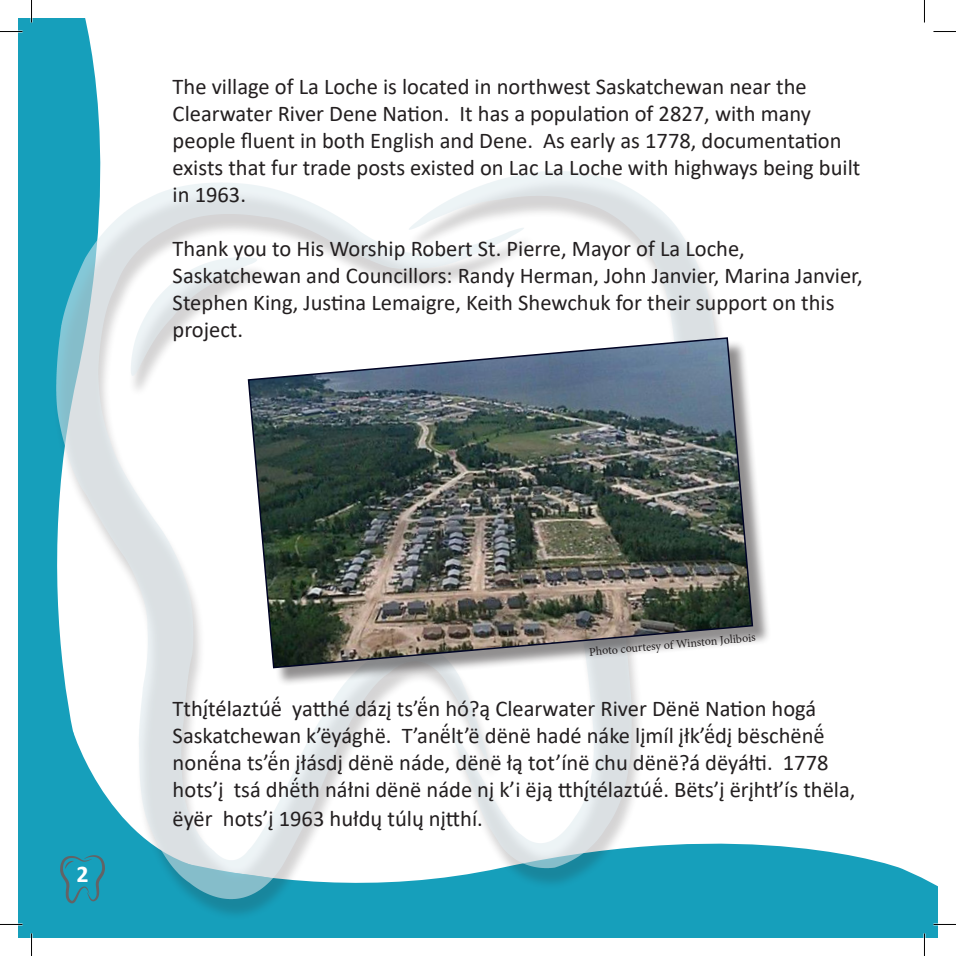
<style>
.page{position:relative;width:956px;height:956px;background:#fff}
.page>*{position:absolute;margin:0;border:0;box-sizing:border-box;transform-origin:0 0}
.t1{font:700 24px "Calibri";color:#fff}
.t2{font:22.5px/27px "Calibri";color:#231f20}
.t3{font:12px "Minion Pro";color:#231f20}
</style>
<div class="page">
<svg style="left:18px;top:18px;width:79px;height:78px;background:#25a5bf"></svg>
<svg style="left:877px;top:861px;width:60px;height:76px;background:#37acc4"></svg>
<img style="left:18px;top:96px;width:859px;height:841px">
<div style="left:250px;top:340px;width:521px;height:346px;background:#231f20;opacity:.5"></div>
<img style="left:247px;top:336px;width:506px;height:333px">
<div style="left:18px;top:845px;width:23px;height:92px;background:#169fbb"></div>
<hr style="left:0;top:923px;width:22px;height:2px;background:#fff">
<hr style="left:933px;top:923px;width:22px;height:2px;background:#fff">
<hr style="left:923px;top:933px;width:2px;height:22px;background:#fff">
<svg style="left:0;top:31px;width:22px;height:1px"></svg>
<svg style="left:933px;top:31px;width:22px;height:1px"></svg>
<svg style="left:31px;top:0;width:1px;height:22px"></svg>
<svg style="left:31px;top:933px;width:1px;height:22px"></svg>
<p class="t2" style="left:172px;top:72px;width:635px">The village of La Loche is located in northwest Saskatchewan near the</p>
<p class="t2" style="left:172px;top:99px;width:639px">Clearwater River Dene Nation. It has a population of 2827, with many</p>
<p class="t2" style="left:172px;top:126px;width:689px">people fluent in both English and Dene. As early as 1778, documentation exists that fur trade posts existed on Lac La Loche with highways being built in 1963.</p>
<p class="t2" style="left:172px;top:234px;width:573px">Thank you to His Worship Robert St. Pierre, Mayor of La Loche,</p>
<p class="t2" style="left:172px;top:261px;width:691px">Saskatchewan and Councillors: Randy Herman, John Janvier, Marina Janvier,<br>Stephen King, Justina Lemaigre, Keith Shewchuk for their support on this project.</p>
<p class="t1" style="left:76px;top:856px;width:14px">2</p>
<p class="t3" style="left:588px;top:643px;width:168px;rotate:-5deg">Photo courtesy of Winston Jolibois</p>
<p class="t2" style="left:172px;top:693px;width:645px">Tthıtélaztúë́ yatthé dázį ts’ë́n hó?ą Clearwater River Dënë Nation hogá</p>
<p class="t2" style="left:210px;top:693px;width:11px">̨́</p>
<p class="t2" style="left:172px;top:720px;width:684px">Saskatchewan k’ëyághë. T’anë́lt’ë dënë hadé náke lįmíl įłk’ë́dį bëschënë́ nonë́na ts’ë́n įłásdį dënë náde, dënë łą tot’ínë chu dënë?á dëyáłti. 1778 hots’į tsá dhëth náłni dënë náde nį k’i ëją tthįtélaztúë́. Bëts’į ërįhtł’ís thëla,</p>
<p class="t2" style="left:300px;top:771px;width:10px">́</p>
<p class="t2" style="left:592px;top:774px;width:10px">́</p>
<p class="t2" style="left:172px;top:803px;width:311px">ëyër hots’į 1963 hułdų túlų nįtthí.</p>
</div>
